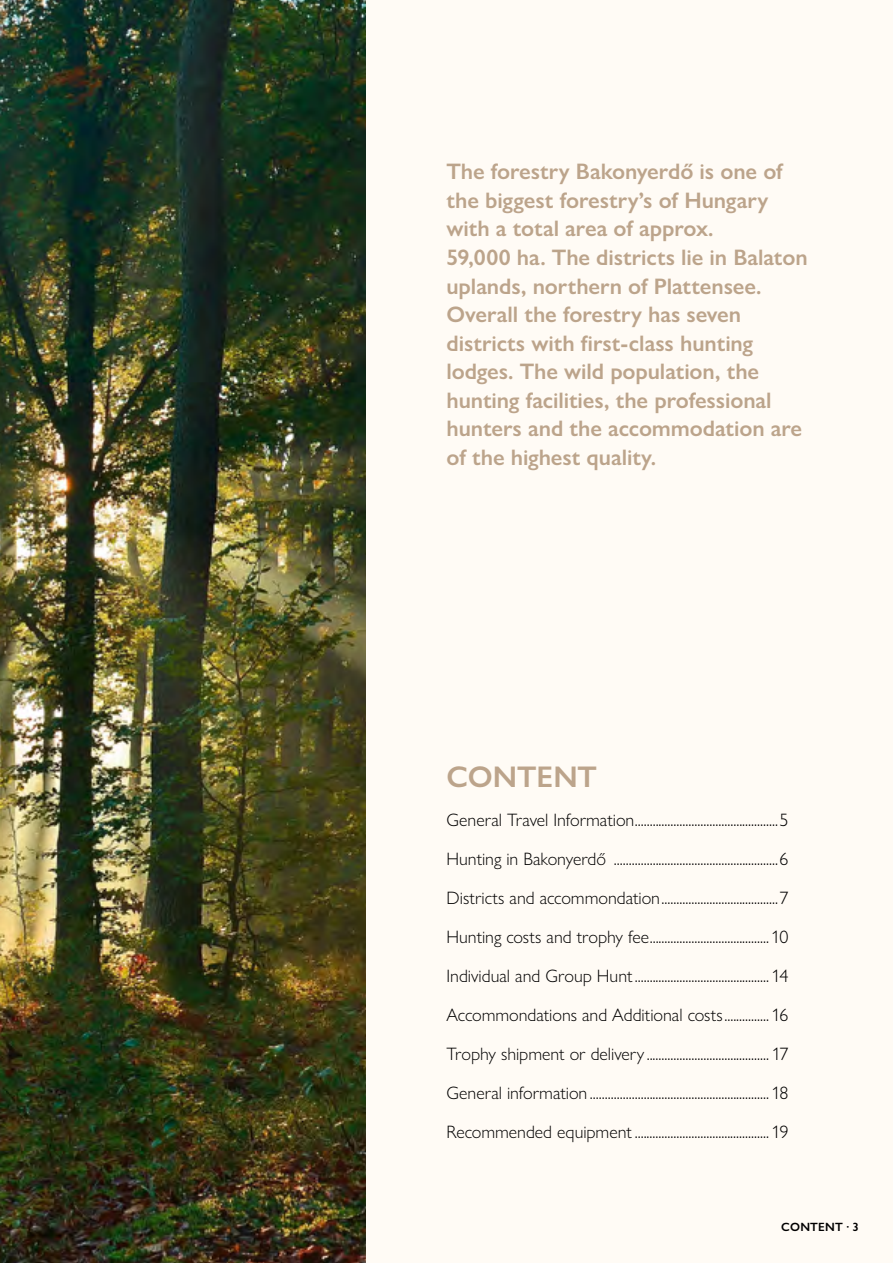
<style>
.page{position:relative;width:893px;height:1263px;background:#fff}
.page>*{position:absolute;margin:0;border:0;box-sizing:border-box;transform-origin:0 0}
.t1{font:600 30px "Gill Sans Nova";letter-spacing:-.005em;color:#bca48b}
.t2{font:600 22.5px/28.5px "Gill Sans Nova";letter-spacing:-.005em;color:#bca48b}
.t3{font:300 18px/39px "Gill Sans Nova";color:#000;text-align:justify}
.t4{font:600 12px "Gill Sans Nova";color:#000}
</style>
<div class="page">
<img style="left:0;top:0;width:366px;height:1263px">
<div style="left:366px;top:0;width:527px;height:1263px;background:#fffbf5"></div>
<p class="t2" style="left:446px;top:157px;width:363px">The forestry Bakonyerdő is one of the biggest forestry’s of Hungary with a total area of approx.<br>59,000 ha. The districts lie in Balaton uplands, northern of Plattensee.<br>Overall the forestry has seven districts with first-class hunting lodges. The wild population, the hunting facilities, the professional hunters and the accommodation are of the highest quality.</p>
<h1 class="t1" style="left:446px;top:758px;width:152px">CONTENT</h1>
<p class="t3" style="left:446px;top:800px;width:344px">General Travel Information................................................5<br>Hunting in Bakonyerdő .......................................................6<br>Districts and accommondation.......................................7<br>Hunting costs and trophy fee........................................10<br>Individual and Group Hunt............................................. 14<br>Accommondations and Additional costs............... 16<br>Trophy shipment or delivery ......................................... 17<br>General information ............................................................18<br>Recommended equipment ............................................. 19</p>
<p class="t4" style="left:781px;top:1219px;width:19px">Content</p>
<p class="t4" style="left:846px;top:1219px;width:14px">· 3</p>
</div>
